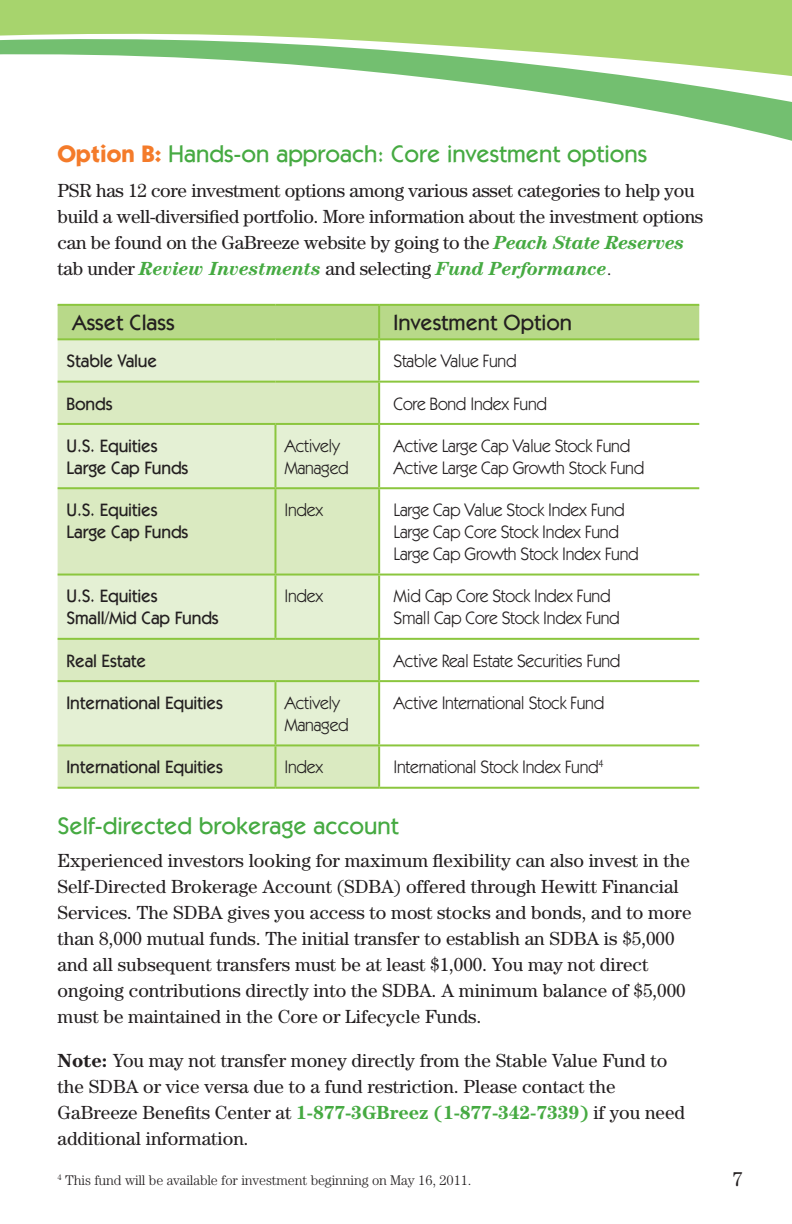
<style>
.page{position:relative;width:792px;height:1224px;background:#fff}
.page>*{position:absolute;margin:0;border:0;box-sizing:border-box;transform-origin:0 0}
.SUBHEAD{font:500 24px "Itc Kabel";color:#46aa42}
.t1{font:500 22px "Itc Kabel";color:#231f20}
.SUBHEAD-2{font:20px "Century";color:#231f20}
.Body_Copy{font:19px/26px "Century";color:#231f20}
.t2{font:18px/22px "Itc Kabel";letter-spacing:-.015em;color:#231f20}
.t3{font:500 18px/22px "Itc Kabel";letter-spacing:-.01em;color:#231f20}
.Body_Copy-2{font:300 14px "Century";letter-spacing:-.01em;color:#231f20}
.s1{font-weight:700;color:#f47b2a}
.s2{font-weight:700;font-style:italic;color:#46aa42}
.s3{font-weight:300}
.s4{font-weight:700}
.s5{font-weight:700;color:#46aa42}
</style>
<div class="page">
<div style="left:58px;top:306px;width:641px;height:32px;background:#b8d989"></div>
<div style="left:58px;top:340px;width:320px;height:41px;background:#e4f0d4"></div>
<svg style="left:380px;top:340px;width:319px;height:147px"></svg>
<svg style="left:58px;top:383px;width:320px;height:404px;background:#deecc9"></svg>
<hr style="left:275px;top:487px;width:104px;height:2px;background:#8bc63e">
<hr style="left:275px;top:574px;width:104px;height:2px;background:#8bc63e">
<hr style="left:275px;top:744px;width:104px;height:2px;background:#8bc63e">
<hr style="left:275px;top:787px;width:104px;height:2px;background:#8bc63e">
<hr style="left:379px;top:304px;width:320px;height:2px;background:#8bc63e">
<hr style="left:379px;top:338px;width:320px;height:2px;background:#8bc63e">
<hr style="left:379px;top:381px;width:320px;height:2px;background:#8bc63e">
<hr style="left:379px;top:423px;width:320px;height:2px;background:#8bc63e">
<hr style="left:378px;top:425px;width:2px;height:62px;background:#8bc63e">
<hr style="left:379px;top:487px;width:320px;height:2px;background:#8bc63e">
<hr style="left:378px;top:489px;width:2px;height:85px;background:#8bc63e">
<hr style="left:379px;top:574px;width:320px;height:2px;background:#8bc63e">
<hr style="left:378px;top:576px;width:2px;height:62px;background:#8bc63e">
<hr style="left:379px;top:638px;width:320px;height:2px;background:#8bc63e">
<hr style="left:379px;top:680px;width:320px;height:2px;background:#8bc63e">
<hr style="left:378px;top:682px;width:2px;height:62px;background:#8bc63e">
<hr style="left:379px;top:744px;width:320px;height:2px;background:#8bc63e">
<hr style="left:378px;top:746px;width:2px;height:41px;background:#8bc63e">
<hr style="left:379px;top:787px;width:320px;height:2px;background:#8bc63e">
<hr style="left:58px;top:304px;width:217px;height:2px;background:#8bc63e">
<hr style="left:275px;top:304px;width:104px;height:2px;background:#8bc63e">
<hr style="left:378px;top:306px;width:2px;height:32px;background:#8bc63e">
<hr style="left:58px;top:338px;width:217px;height:2px;background:#8bc63e">
<hr style="left:275px;top:338px;width:104px;height:2px;background:#8bc63e">
<hr style="left:378px;top:340px;width:2px;height:41px;background:#8bc63e">
<hr style="left:58px;top:381px;width:217px;height:2px;background:#8bc63e">
<hr style="left:275px;top:381px;width:104px;height:2px;background:#8bc63e">
<hr style="left:378px;top:383px;width:2px;height:40px;background:#8bc63e">
<hr style="left:58px;top:423px;width:217px;height:2px;background:#8bc63e">
<hr style="left:275px;top:423px;width:104px;height:2px;background:#8bc63e">
<hr style="left:274px;top:425px;width:2px;height:62px;background:#8bc63e">
<hr style="left:58px;top:487px;width:217px;height:2px;background:#8bc63e">
<hr style="left:274px;top:489px;width:2px;height:85px;background:#8bc63e">
<hr style="left:58px;top:574px;width:217px;height:2px;background:#8bc63e">
<hr style="left:274px;top:576px;width:2px;height:62px;background:#8bc63e">
<hr style="left:58px;top:638px;width:217px;height:2px;background:#8bc63e">
<hr style="left:275px;top:638px;width:104px;height:2px;background:#8bc63e">
<hr style="left:378px;top:640px;width:2px;height:40px;background:#8bc63e">
<hr style="left:58px;top:680px;width:217px;height:2px;background:#8bc63e">
<hr style="left:275px;top:680px;width:104px;height:2px;background:#8bc63e">
<hr style="left:274px;top:682px;width:2px;height:62px;background:#8bc63e">
<hr style="left:58px;top:744px;width:217px;height:2px;background:#8bc63e">
<hr style="left:274px;top:746px;width:2px;height:41px;background:#8bc63e">
<hr style="left:58px;top:787px;width:217px;height:2px;background:#8bc63e">
<svg style="left:0;top:0;width:792px;height:141px"></svg>
<p class="SUBHEAD" style="left:58px;top:140px;width:591px"><span class="s1">Option B:</span> Hands-on approach: Core investment options</p>
<p class="Body_Copy" style="left:58px;top:177px;width:647px">PSR has 12 core investment options among various asset categories to help you build a well-diversified portfolio. More information about the investment options can be found on the GaBreeze website by going to the <span class="s2">Peach State Reserves </span>tab under <span class="s2">Review Investments</span> and selecting <span class="s2">Fund Performance</span><span class="s3">.</span></p>
<p class="t1" style="left:72px;top:310px;width:104px">Asset Class</p>
<p class="t1" style="left:394px;top:310px;width:180px">Investment Option</p>
<p class="t3" style="left:67px;top:350px;width:92px">Stable Value</p>
<p class="t2" style="left:394px;top:350px;width:125px">Stable Value Fund</p>
<p class="t3" style="left:67px;top:392px;width:47px">Bonds</p>
<p class="t2" style="left:394px;top:392px;width:155px">Core Bond Index Fund</p>
<p class="t3" style="left:67px;top:435px;width:123px">U.S. Equities<br>Large Cap Funds</p>
<p class="t2" style="left:284px;top:435px;width:66px">Actively<br>Managed</p>
<p class="t2" style="left:394px;top:435px;width:252px">Active Large Cap Value Stock Fund<br>Active Large Cap Growth Stock Fund</p>
<p class="t3" style="left:67px;top:499px;width:123px">U.S. Equities<br>Large Cap Funds</p>
<p class="t2" style="left:284px;top:499px;width:40px">Index</p>
<p class="t2" style="left:394px;top:499px;width:247px">Large Cap Value Stock Index Fund<br>Large Cap Core Stock Index Fund<br>Large Cap Growth Stock Index Fund</p>
<p class="t3" style="left:67px;top:585px;width:154px">U.S. Equities<br>Small/Mid Cap Funds</p>
<p class="t2" style="left:284px;top:585px;width:40px">Index</p>
<p class="t2" style="left:394px;top:585px;width:228px">Mid Cap Core Stock Index Fund<br>Small Cap Core Stock Index Fund</p>
<p class="t3" style="left:67px;top:650px;width:81px">Real Estate</p>
<p class="t2" style="left:394px;top:650px;width:229px">Active Real Estate Securities Fund</p>
<p class="t3" style="left:67px;top:692px;width:158px">International Equities</p>
<p class="t2" style="left:284px;top:692px;width:66px">Actively<br>Managed</p>
<p class="t2" style="left:394px;top:692px;width:212px">Active International Stock Fund</p>
<p class="t3" style="left:67px;top:756px;width:158px">International Equities</p>
<p class="t2" style="left:284px;top:756px;width:40px">Index</p>
<p class="t2" style="left:394px;top:756px;width:212px">International Stock Index Fund<sup>4</sup></p>
<p class="SUBHEAD" style="left:58px;top:812px;width:343px">Self-directed brokerage account</p>
<p class="Body_Copy" style="left:58px;top:847px;width:635px">Experienced investors looking for maximum flexibility can also invest in the Self-Directed Brokerage Account (SDBA) offered through Hewitt Financial Services. The SDBA gives you access to most stocks and bonds, and to more than 8,000 mutual funds. The initial transfer to establish an SDBA is $5,000 and all subsequent transfers must be at least $1,000. You may not direct ongoing contributions directly into the SDBA. A minimum balance of $5,000 must be maintained in the Core or Lifecycle Funds.</p>
<p class="Body_Copy" style="left:58px;top:1047px;width:629px"><span class="s4">Note:</span> You may not transfer money directly from the Stable Value Fund to the SDBA or vice versa due to a fund restriction. Please contact the GaBreeze Benefits Center at <span class="s5">1-877-3GBreez (1-877-342-7339)</span> if you need additional information.</p>
<p class="Body_Copy-2" style="left:58px;top:1172px;width:415px"><sup>4</sup> This fund will be available for investment beginning on May 16, 2011.</p>
<p class="SUBHEAD-2" style="left:733px;top:1167px;width:11px">7</p>
</div>
